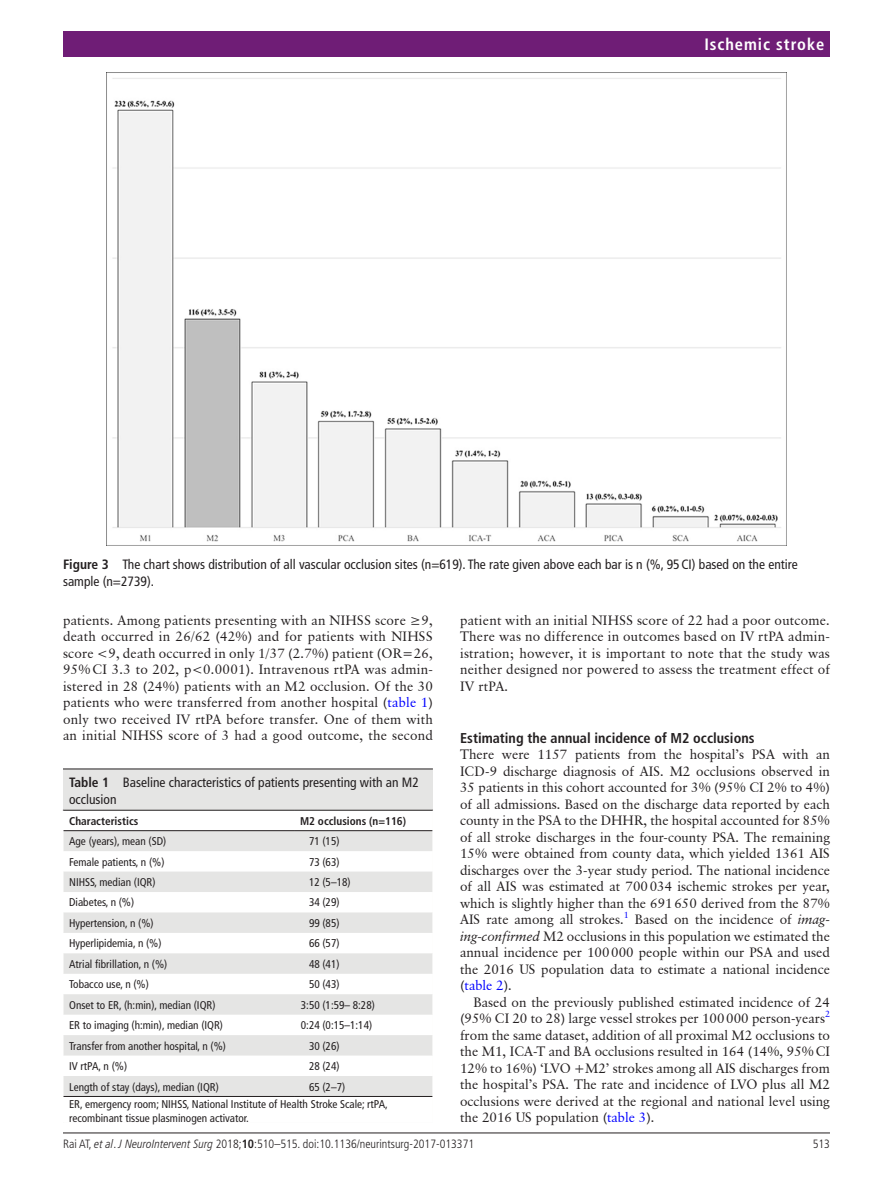
<style>
.page{position:relative;width:893px;height:1191px;background:#fff}
.page>*{position:absolute;margin:0;border:0;box-sizing:border-box;transform-origin:0 0}
.t1{font:700 condensed 16.5px "Frutiger LT Pro";letter-spacing:.055em;color:#fff}
.t2{font:700 condensed 14.25px "Frutiger LT Pro";color:#231f20}
.t3{font:13.5px/16.5px "Classical Garamond BT";color:#231f20;text-align:justify}
.t4{font:condensed 13.5px/16.5px "Frutiger LT Pro";color:#231f20}
.t5{font:300 condensed 12px "Frutiger LT Pro";color:#231f20}
.t6{font:condensed 11.25px/17.4px "Frutiger LT Pro";color:#231f20}
.t7{font:700 condensed 11.25px "Frutiger LT Pro";color:#231f20}
.s1{font-weight:700}
.s2{color:#00f}
.s3{font-style:italic}
</style>
<div class="page">
<hr style="left:63px;top:1132px;width:767px;height:1px;background:#231f20">
<div style="left:63px;top:31px;width:767px;height:25px;background:#6f1d76"></div>
<img style="left:106px;top:72px;width:681px;height:473px">
<div style="left:63px;top:769px;width:370px;height:353px;background:#e5e5e4"></div>
<hr style="left:63px;top:768px;width:370px;height:1px;background:#231f20">
<svg style="left:64px;top:811px;width:369px;height:310px;fill:#fff"></svg>
<hr style="left:63px;top:810px;width:231px;height:1px;background:#231f20">
<hr style="left:63px;top:830px;width:231px;height:1px;background:#231f20">
<hr style="left:294px;top:810px;width:139px;height:1px;background:#231f20">
<hr style="left:294px;top:830px;width:139px;height:1px;background:#231f20">
<hr style="left:63px;top:1096px;width:231px;height:1px;background:#231f20">
<hr style="left:294px;top:1096px;width:139px;height:1px;background:#231f20">
<svg style="left:63px;top:810px;width:1px;height:311px"></svg>
<hr style="left:63px;top:1121px;width:371px;height:1px;background:#fff">
<p class="t1" style="left:704px;top:34px;width:121px">Ischemic stroke</p>
<p class="t4" style="left:63px;top:556px;width:736px"><span class="s1">Figure 3</span> The chart shows distribution of all vascular occlusion sites (n=619). The rate given above each bar is n (%, 95CI) based on the entire sample (n=2739).</p>
<p class="t3" style="left:63px;top:611px;width:371px">patients. Among patients presenting with an NIHSS score ≥9, death occurred in 26/62 (42%) and for patients with NIHSS score &lt;9, death occurred in only 1/37 (2.7%) patient (OR=26, 95% CI 3.3 to 202, p&lt;0.0001). Intravenous rtPA was admin&shy;istered in 28 (24%) patients with an M2 occlusion. Of the 30 patients who were transferred from another hospital (<span class="s2">table 1</span>) only two received IV rtPA before transfer. One of them with an initial NIHSS score of 3 had a good outcome, the second</p>
<p class="t3" style="left:460px;top:611px;width:371px">patient with an initial NIHSS score of 22 had a poor outcome.<br>There was no difference in outcomes based on IV rtPA admin&shy;istration; however, it is important to note that the study was neither designed nor powered to assess the treatment effect of IV rtPA.</p>
<p class="t2" style="left:460px;top:729px;width:296px">Estimating the annual incidence of M2 occlusions</p>
<p class="t3" style="left:460px;top:746px;width:371px">There were 1157 patients from the hospital’s PSA with an ICD-9 discharge diagnosis of AIS. M2 occlusions observed in 35 patients in this cohort accounted for 3% (95% CI 2% to 4%) of all admissions. Based on the discharge data reported by each county in the PSA to the DHHR, the hospital accounted for 85% of all stroke discharges in the four-county PSA. The remaining 15% were obtained from county data, which yielded 1361 AIS discharges over the 3-year study period. The national incidence of all AIS was estimated at 700034 ischemic strokes per year, which is slightly higher than the 691650 derived from the 87% AIS rate among all strokes.<sup>1</sup> Based on the incidence of <span class="s3">imag&shy;ing-confirmed</span> M2 occlusions in this population we estimated the annual incidence per 100000 people within our PSA and used the 2016 US population data to estimate a national incidence (<span class="s2">table 2</span>).</p>
<p class="t3" style="left:460px;top:993px;width:371px;text-indent:14px">Based on the previously published estimated incidence of 24 (95% CI 20 to 28) large vessel strokes per 100000 person-years<sup>2 </sup>from the same dataset, addition of all proximal M2 occlusions to the M1, ICA-T and BA occlusions resulted in 164 (14%, 95%CI 12% to 16%) ‘LVO +M2’ strokes among all AIS discharges from the hospital’s PSA. The rate and incidence of LVO plus all M2 occlusions were derived at the regional and national level using the 2016 US population (<span class="s2">table 3</span>).</p>
<p class="t4" style="left:69px;top:774px;width:351px"><span class="s1">Table 1</span> Baseline characteristics of patients presenting with an M2 occlusion</p>
<p class="t7" style="left:69px;top:814px;width:71px">Characteristics</p>
<p class="t7" style="left:300px;top:814px;width:108px">M2 occlusions (n=116)</p>
<p class="t6" style="left:69px;top:832px;width:99px">Age (years), mean (SD)</p>
<p class="t6" style="left:309px;top:832px;width:32px">71 (15)</p>
<p class="t6" style="left:69px;top:853px;width:97px">Female patients, n (%)</p>
<p class="t6" style="left:309px;top:853px;width:32px">73 (63)</p>
<p class="t6" style="left:69px;top:873px;width:88px">NIHSS, median (IQR)</p>
<p class="t6" style="left:309px;top:873px;width:43px">12 (5–18)</p>
<p class="t6" style="left:69px;top:894px;width:67px">Diabetes, n (%)</p>
<p class="t6" style="left:309px;top:894px;width:32px">34 (29)</p>
<p class="t6" style="left:69px;top:914px;width:86px">Hypertension, n (%)</p>
<p class="t6" style="left:309px;top:914px;width:32px">99 (85)</p>
<p class="t6" style="left:69px;top:934px;width:94px">Hyperlipidemia, n (%)</p>
<p class="t6" style="left:309px;top:934px;width:32px">66 (57)</p>
<p class="t6" style="left:69px;top:955px;width:100px">Atrial fibrillation, n (%)</p>
<p class="t6" style="left:309px;top:955px;width:32px">48 (41)</p>
<p class="t6" style="left:69px;top:975px;width:81px">Tobacco use, n (%)</p>
<p class="t6" style="left:309px;top:975px;width:32px">50 (43)</p>
<p class="t6" style="left:69px;top:996px;width:148px">Onset to ER, (h:min), median (IQR)</p>
<p class="t6" style="left:301px;top:996px;width:75px">3:50 (1:59– 8:28)</p>
<p class="t6" style="left:69px;top:1016px;width:155px">ER to imaging (h:min), median (IQR)</p>
<p class="t6" style="left:301px;top:1016px;width:73px">0:24 (0:15–1:14)</p>
<p class="t6" style="left:69px;top:1037px;width:158px">Transfer from another hospital, n (%)</p>
<p class="t6" style="left:309px;top:1037px;width:32px">30 (26)</p>
<p class="t6" style="left:69px;top:1057px;width:60px">IV rtPA, n (%)</p>
<p class="t6" style="left:309px;top:1057px;width:32px">28 (24)</p>
<p class="t6" style="left:69px;top:1078px;width:151px">Length of stay (days), median (IQR)</p>
<p class="t6" style="left:69px;top:1078px;width:320px;text-indent:240px">65 (2–7)<br>ER, emergency room; NIHSS, National Institute of Health Stroke Scale; rtPA,</p>
<p class="t6" style="left:69px;top:1109px;width:181px">recombinant tissue plasminogen activator.</p>
<p class="t5" style="left:63px;top:1136px;width:413px">Rai AT, <span class="s3">et al</span>. <span class="s3">J NeuroIntervent Surg</span> 2018;<span class="s1">10</span>:510–515. doi:10.1136/neurintsurg-2017-013371</p>
<p class="t5" style="left:813px;top:1136px;width:19px">513</p>
</div>
